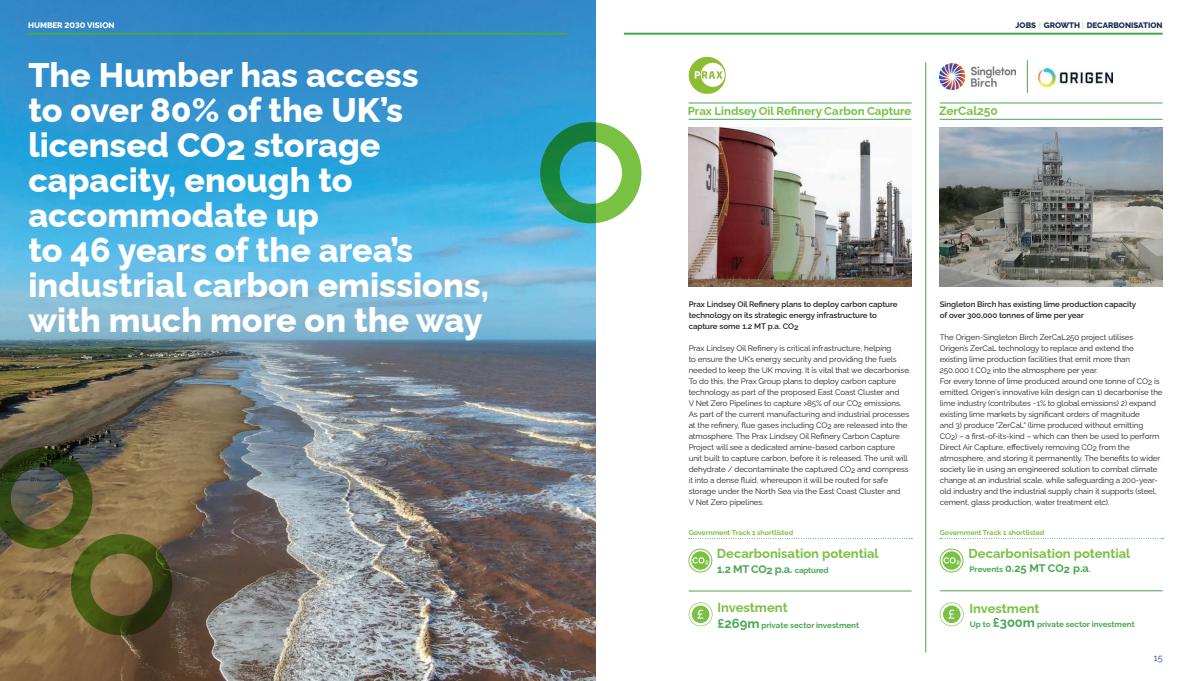
<style>
.page{position:relative;width:1191px;height:681px;background:#fff}
.page>*{position:absolute;margin:0;border:0;box-sizing:border-box;transform-origin:0 0}
.t1{font:800 34px/35px "Raleway";color:#fff}
.t2{font:700 13px "Raleway";color:#79c142}
.t3{font:700 12px "Raleway";color:#79c142}
.t4{font:700 11.5px "Raleway";color:#79c142}
.t5{font:700 11px "Raleway";letter-spacing:-.01em;color:#47a750}
.t6{font:9px "Raleway";color:#253f8e}
.t7{font:8px/11px "Raleway";letter-spacing:-.01em;color:#231f20}
.t8{font:600 8px/11px "Raleway";letter-spacing:-.01em;color:#231f20}
.t9{font:700 8px "Raleway";color:#47a750}
.t10{font:800 8px "Raleway";color:#142a4e}
.t11{font:800 8px "Raleway";color:#fff}
.t12{font:700 7px "Raleway";color:#79c142}
.s1{font-weight:300;color:#79c142}
.s2{font-size:8px}
.s3{font-size:13px}
</style>
<div class="page">
<img style="left:0;top:0;width:595px;height:680px">
<hr style="left:925px;top:62px;width:1px;height:590px;background:#47a750">
<div style="left:71px;top:534px;width:101px;height:101px;border:19px solid #79c142;border-radius:50%"></div>
<svg style="left:0;top:447px;width:93px;height:101px;background:#4c512f"></svg>
<hr style="left:688px;top:103px;width:223px;height:1px;background:#47a750">
<hr style="left:939px;top:103px;width:223px;height:1px;background:#47a750">
<hr style="left:688px;top:119px;width:223px;height:1px;background:#47a750">
<hr style="left:939px;top:119px;width:223px;height:1px;background:#47a750">
<img style="left:688px;top:128px;width:223px;height:158px">
<img style="left:939px;top:128px;width:223px;height:158px">
<svg style="left:688px;top:57px;width:37px;height:37px"></svg>
<img style="left:939px;top:64px;width:76px;height:26px">
<img style="left:1038px;top:69px;width:74px;height:17px">
<hr style="left:1027px;top:60px;width:1px;height:33px;background:#47a750">
<hr style="left:688px;top:590px;width:223px;height:1px;background:#47a750">
<hr style="left:939px;top:590px;width:223px;height:1px;background:#47a750">
<div style="left:939px;top:548px;width:24px;height:24px;border:1px solid #79c142;border-radius:50%"></div>
<svg style="left:942px;top:551px;width:18px;height:18px"></svg>
<div style="left:688px;top:548px;width:24px;height:24px;border:1px solid #79c142;border-radius:50%"></div>
<svg style="left:691px;top:551px;width:18px;height:18px"></svg>
<svg style="left:689px;top:538px;width:223px;height:1px"></svg>
<svg style="left:940px;top:538px;width:223px;height:1px"></svg>
<svg style="left:688px;top:602px;width:24px;height:24px"></svg>
<svg style="left:939px;top:602px;width:24px;height:24px"></svg>
<hr style="left:28px;top:33px;width:539px;height:2px;background:#47a750">
<hr style="left:624px;top:33px;width:538px;height:2px;background:#47a750">
<div style="left:540px;top:122px;width:101px;height:101px;border:19px solid #79c142;border-radius:50%"></div>
<svg style="left:102px;top:22px;width:6px;height:6px"></svg>
<p class="t11" style="left:28px;top:19px;width:88px">HUMBER 2030 VISI N</p>
<p class="t10" style="left:1015px;top:19px;width:148px">JOBS <span class="s1">|</span> GROWTH <span class="s1">|</span> DECARBONISATION</p>
<p class="t1" style="left:28px;top:54px;width:392px">The Humber has access to over 80% of the UK’s licensed CO2 storage capacity, enough to accommodate up</p>
<p class="t1" style="left:28px;top:229px;width:462px">to 46 years of the area’s industrial carbon emissions,</p>
<p class="t1" style="left:28px;top:299px;width:455px">with much more on the way</p>
<p class="t8" style="left:688px;top:297px;width:210px">Prax Lindsey Oil Refinery plans to deploy carbon capture technology on its strategic energy infrastructure to</p>
<p class="t4" style="left:688px;top:102px;width:225px">Prax Lindsey Oil Refinery Carbon Capture</p>
<p class="t3" style="left:939px;top:101px;width:60px">ZerCal250</p>
<p class="t8" style="left:939px;top:297px;width:198px">Singleton Birch has existing lime production capacity of over 300,000 tonnes of lime per year</p>
<p class="t7" style="left:939px;top:330px;width:195px">The Origen-Singleton Birch ZerCaL250 project utilises Origen’s ZerCaL technology to replace and extend the existing lime production facilities that emit more than 250,000 t CO2 into the atmosphere per year.</p>
<p class="t7" style="left:939px;top:374px;width:224px">For every tonne of lime produced around one tonne of CO2 is emitted. Origen's innovative kiln design can 1) decarbonise the lime industry (contributes ~1% to global emissions) 2) expand existing lime markets by significant orders of magnitude<br>and 3) produce "ZerCaL" (lime produced without emitting CO2) – a first-of-its-kind – which can then be used to perform Direct Air Capture, effectively removing CO2 from the atmosphere, and storing it permanently. The benefits to wider society lie in using an engineered solution to combat climate change at an industrial scale, while safeguarding a 200-year&shy;old industry and the industrial supply chain it supports (steel, cement, glass production, water treatment etc).</p>
<p class="t8" style="left:688px;top:319px;width:111px">capture some 1.2 MT p.a. CO2</p>
<p class="t7" style="left:688px;top:341px;width:204px">Prax Lindsey Oil Refinery is critical infrastructure, helping</p>
<p class="t7" style="left:688px;top:352px;width:223px">to ensure the UK’s energy security and providing the fuels needed to keep the UK moving. It is vital that we decarbonise.<br>To do this, the Prax Group plans to deploy carbon capture technology as part of the proposed East Coast Cluster and</p>
<p class="t7" style="left:688px;top:396px;width:214px">V Net Zero Pipelines to capture &gt;85% of our CO2 emissions.</p>
<p class="t7" style="left:688px;top:407px;width:222px">As part of the current manufacturing and industrial processes at the refinery, flue gases including CO2 are released into the atmosphere. The Prax Lindsey Oil Refinery Carbon Capture Project will see a dedicated amine-based carbon capture</p>
<p class="t7" style="left:688px;top:451px;width:222px">unit built to capture carbon, before it is released. The unit will dehydrate / decontaminate the captured CO2 and compress it into a dense fluid, whereupon it will be routed for safe storage under the North Sea via the East Coast Cluster and</p>
<p class="t7" style="left:688px;top:495px;width:77px">V Net Zero pipelines.</p>
<p class="t12" style="left:688px;top:527px;width:106px">Government Track 1 shortlisted</p>
<p class="t12" style="left:939px;top:527px;width:106px">Government Track 1 shortlisted</p>
<p class="t2" style="left:717px;top:543px;width:163px">Decarbonisation potential</p>
<p class="t5" style="left:717px;top:559px;width:113px">1.2 MT CO2 p.a. <span class="s2">captured</span></p>
<p class="t2" style="left:968px;top:543px;width:163px">Decarbonisation potential</p>
<p class="t5" style="left:969px;top:559px;width:122px"><span class="s2">Prevents</span> 0.25 MT CO2 p.a<span class="s2">.</span></p>
<p class="t2" style="left:717px;top:596px;width:72px">Investment</p>
<p class="t2" style="left:969px;top:597px;width:72px">Investment</p>
<p class="t9" style="left:717px;top:618px;width:143px"><span class="s3">£269m</span> private sector investment</p>
<p class="t9" style="left:970px;top:617px;width:166px">Up to <span class="s3">£300m</span> private sector investment</p>
<p class="t6" style="left:1153px;top:650px;width:10px">15</p>
</div>
